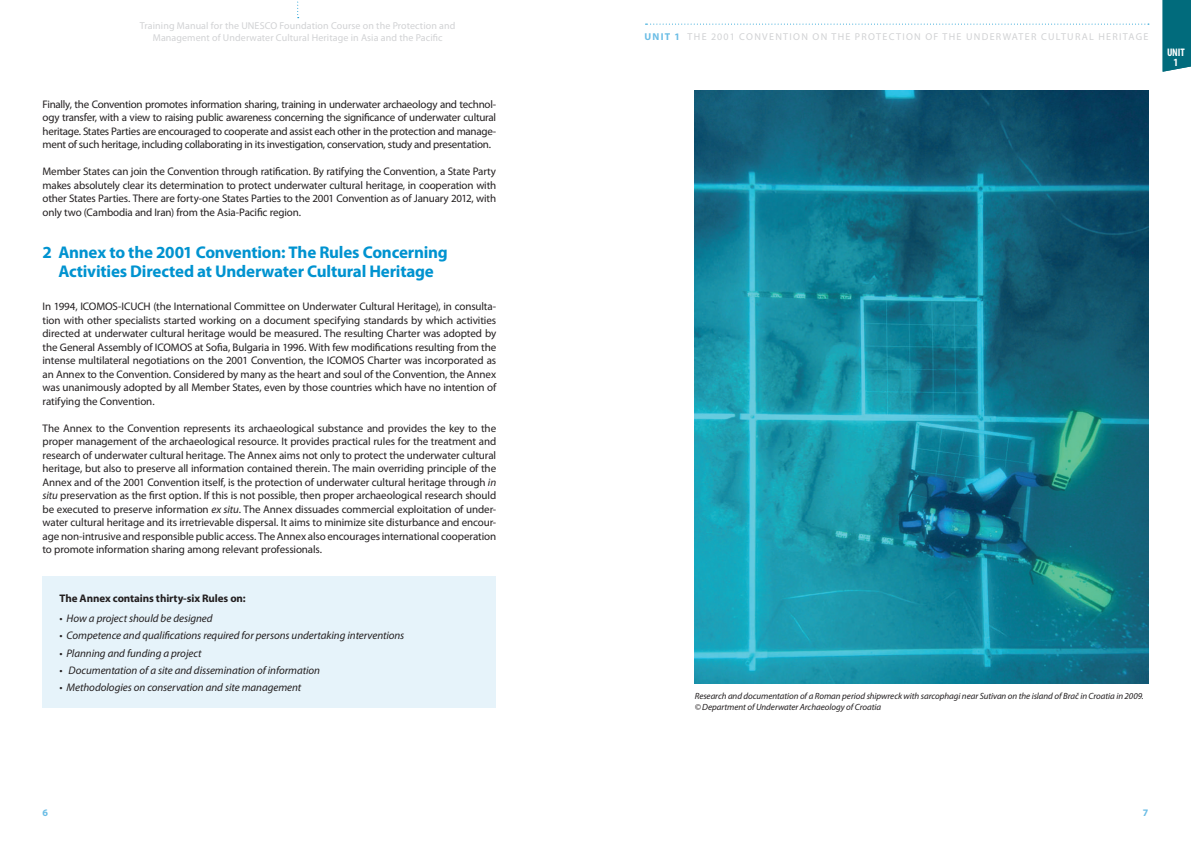
<style>
.page{position:relative;width:1191px;height:842px;background:#fff}
.page>*{position:absolute;margin:0;border:0;box-sizing:border-box;transform-origin:0 0}
.t1{font:700 17px/19px "Myriad Pro";letter-spacing:-.015em;color:#0093d0;text-align:center}
.t2{font:700 condensed 14px "Myriad Pro";color:#fff}
.t3{font:11px/13.5px "Myriad Pro";letter-spacing:-.015em;color:#231f20;text-align:justify}
.t4{font:italic 11px "Myriad Pro";letter-spacing:-.005em;color:#231f20}
.t5{font:700 11px "Myriad Pro";letter-spacing:-.01em;color:#231f20}
.t6{font:700 condensed 11px/9.7px "Myriad Pro";color:#fff;text-align:center}
.t7{font:10px/12px "Myriad Pro";letter-spacing:.01em;color:#d1d2d4;text-align:center}
.t8{font:10px "Myriad Pro";letter-spacing:.13em;color:#d1d2d4}
.t9{font:700 condensed 10px "Myriad Pro";color:#fff}
.t10{font:700 10px "Myriad Pro";color:#6bbde5}
.t11{font:italic 9px/11px "Myriad Pro";letter-spacing:-.01em;color:#231f20}
.s1{font-weight:700;color:#6bbde5}
.s2{font-style:italic}
</style>
<div class="page">
<svg style="left:297px;top:1px;width:2px;height:17px"></svg>
<svg style="left:645px;top:24px;width:504px;height:1px"></svg>
<div style="left:43px;top:576px;width:453px;height:132px;background:#e6f3fa"></div>
<img style="left:694px;top:91px;width:454px;height:593px">
<svg style="left:1162px;top:0;width:29px;height:72px;background:#0e7282"></svg>
<p class="t7" style="left:140px;top:19px;width:317px">Training Manual for the UNESCO Foundation Course on the Protection and<br>Management of Underwater Cultural Heritage in Asia and the Pacific</p>
<p class="t8" style="left:644px;top:30px;width:505px"><span class="s1">UNIT 1</span> THE 2001 CONVENTION ON THE PROTECTION OF THE UNDERWATER CULTURAL HERITAGE</p>
<p class="t3" style="left:43px;top:97px;width:455px">Finally, the Convention promotes information sharing, training in underwater archaeology and technol&shy;ogy transfer, with a view to raising public awareness concerning the significance of underwater cultural heritage. States Parties are encouraged to cooperate and assist each other in the protection and manage&shy;ment of such heritage, including collaborating in its investigation, conservation, study and presentation.</p>
<p class="t3" style="left:43px;top:164px;width:455px">Member States can join the Convention through ratification. By ratifying the Convention, a State Party makes absolutely clear its determination to protect underwater cultural heritage, in cooperation with other States Parties. There are forty-one States Parties to the 2001 Convention as of January 2012, with only two (Cambodia and Iran) from the Asia-Pacific region.</p>
<h1 class="t1" style="left:43px;top:242px;width:407px">2 Annex to the 2001 Convention: The Rules Concerning<br>Activities Directed at Underwater Cultural Heritage</h1>
<p class="t3" style="left:43px;top:299px;width:455px">In 1994, ICOMOS-ICUCH (the International Committee on Underwater Cultural Heritage), in consulta&shy;tion with other specialists started working on a document specifying standards by which activities directed at underwater cultural heritage would be measured. The resulting Charter was adopted by the General Assembly of ICOMOS at Sofia, Bulgaria in 1996. With few modifications resulting from the intense multilateral negotiations on the 2001 Convention, the ICOMOS Charter was incorporated as an Annex to the Convention. Considered by many as the heart and soul of the Convention, the Annex was unanimously adopted by all Member States, even by those countries which have no intention of ratifying the Convention.</p>
<p class="t3" style="left:43px;top:421px;width:455px">The Annex to the Convention represents its archaeological substance and provides the key to the proper management of the archaeological resource. It provides practical rules for the treatment and research of underwater cultural heritage. The Annex aims not only to protect the underwater cultural heritage, but also to preserve all information contained therein. The main overriding principle of the Annex and of the 2001 Convention itself, is the protection of underwater cultural heritage through <span class="s2">in situ</span> preservation as the first option. If this is not possible, then proper archaeological research should be executed to preserve information <span class="s2">ex situ</span>. The Annex dissuades commercial exploitation of under&shy;water cultural heritage and its irretrievable dispersal. It aims to minimize site disturbance and encour&shy;age non-intrusive and responsible public access. The Annex also encourages international cooperation to promote information sharing among relevant professionals.</p>
<p class="t5" style="left:60px;top:591px;width:188px">The Annex contains thirty-six Rules on:</p>
<p class="t4" style="left:60px;top:612px;width:155px">• How a project should be designed</p>
<p class="t4" style="left:60px;top:629px;width:346px">• Competence and qualifications required for persons undertaking interventions</p>
<p class="t4" style="left:60px;top:646px;width:144px">• Planning and funding a project</p>
<p class="t4" style="left:60px;top:663px;width:262px">• Documentation of a site and dissemination of information</p>
<p class="t4" style="left:60px;top:680px;width:243px">• Methodologies on conservation and site management</p>
<p class="t11" style="left:694px;top:691px;width:450px">Research and documentation of a Roman period shipwreck with sarcophagi near Sutivan on the island of Brač in Croatia in 2009. © Department of Underwater Archaeology of Croatia</p>
<p class="t9" style="left:1168px;top:43px;width:10px">UNIT</p>
<p class="t2" style="left:1173px;top:51px;width:7px">1</p>
<p class="t6" style="left:1167px;top:47px;width:13px">UNIT<br>1</p>
<p class="t10" style="left:43px;top:806px;width:7px">6</p>
<p class="t10" style="left:1142px;top:806px;width:7px">7</p>
</div>
